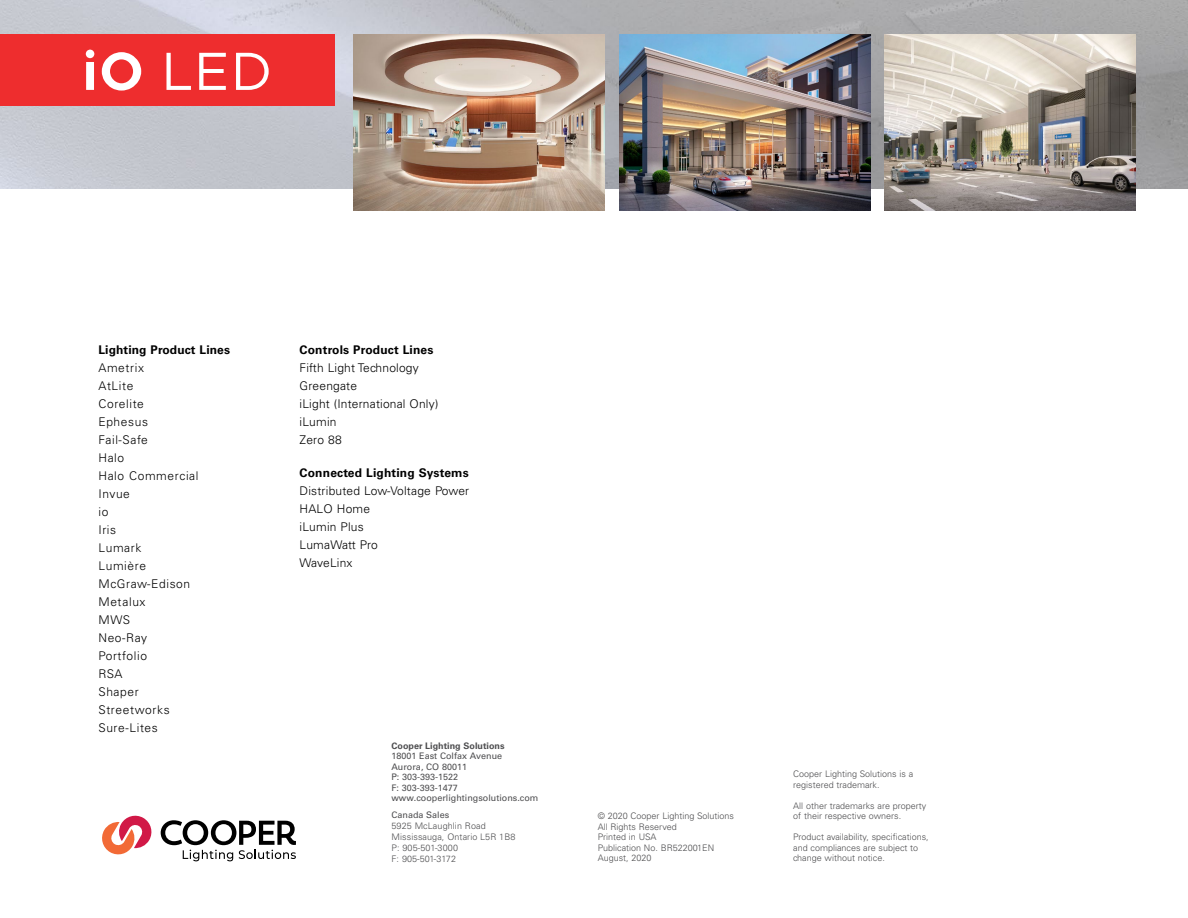
<style>
.page{position:relative;width:1188px;height:918px;background:#fff}
.page>*{position:absolute;margin:0;border:0;box-sizing:border-box;transform-origin:0 0}
.t1{font:54px "Metropolis";color:#fff}
.t2{font:300 12px/18px "Univers LT Std";letter-spacing:.05em;color:#000}
.t3{font:300 12px/18px "Univers LT Std";letter-spacing:.03em;color:#000}
.t4{font:700 12px "Univers LT Std";letter-spacing:.015em;color:#000}
.t5{font:300 9px/10.5px "Univers LT Std";color:#4d4d4f}
.t6{font:9px/10.5px "Univers LT Std";color:#4d4d4f}
.t7{font:700 9px "Univers LT Std";color:#4d4d4f}
.s1{font-weight:700}
</style>
<div class="page">
<img style="left:0;top:0;width:1188px;height:188px">
<img style="left:885px;top:34px;width:251px;height:176px">
<img style="left:619px;top:35px;width:251px;height:175px">
<img style="left:354px;top:34px;width:251px;height:176px">
<div style="left:0;top:34px;width:335px;height:72px;background:#ee2d2e"></div>
<svg style="left:102px;top:815px;width:50px;height:40px"></svg>
<svg style="left:161px;top:820px;width:135px;height:41px"></svg>
<h1 class="t1" style="left:83px;top:38px;width:191px"><span class="s1">iO</span> LED</h1>
<h2 class="t4" style="left:98px;top:343px;width:133px">Lighting Product Lines</h2>
<h2 class="t2" style="left:98px;top:359px;width:102px">Ametrix<br>AtLite<br>Corelite<br>Ephesus<br>Fail-Safe<br>Halo<br>Halo Commercial<br>Invue<br>io<br>Iris<br>Lumark<br>Lumière<br>McGraw-Edison<br>Metalux<br>MWS<br>Neo-Ray<br>Portfolio<br>RSA<br>Shaper<br>Streetworks<br>Sure-Lites</h2>
<h2 class="t4" style="left:300px;top:343px;width:135px">Controls Product Lines</h2>
<h2 class="t3" style="left:300px;top:359px;width:140px">Fifth Light Technology<br>Greengate<br>iLight (International Only) iLumin<br>Zero 88</h2>
<h2 class="t4" style="left:300px;top:466px;width:171px">Connected Lighting Systems</h2>
<h2 class="t3" style="left:300px;top:482px;width:171px">Distributed Low-Voltage Power<br>HALO Home<br>iLumin Plus<br>LumaWatt Pro<br>WaveLinx</h2>
<p class="t7" style="left:392px;top:741px;width:115px">Cooper Lighting Solutions</p>
<p class="t6" style="left:392px;top:751px;width:148px">18001 East Colfax Avenue<br>Aurora, CO 80011<br>P: 303-393-1522<br>F: 303-393-1477 www.cooperlightingsolutions.com</p>
<p class="t6" style="left:392px;top:810px;width:59px">Canada Sales</p>
<p class="t5" style="left:392px;top:821px;width:125px">5925 McLaughlin Road<br>Mississauga, Ontario L5R 1B8<br>P: 905-501-3000<br>F: 905-501-3172</p>
<p class="t5" style="left:598px;top:811px;width:138px">© 2020 Cooper Lighting Solutions<br>All Rights Reserved<br>Printed in USA<br>Publication No. BR522001EN<br>August, 2020</p>
<p class="t5" style="left:793px;top:769px;width:122px">Cooper Lighting Solutions is a registered trademark.</p>
<p class="t5" style="left:793px;top:800px;width:135px">All other trademarks are property of their respective owners.</p>
<p class="t5" style="left:793px;top:832px;width:137px">Product availability, specifications, and compliances are subject to change without notice.</p>
</div>
